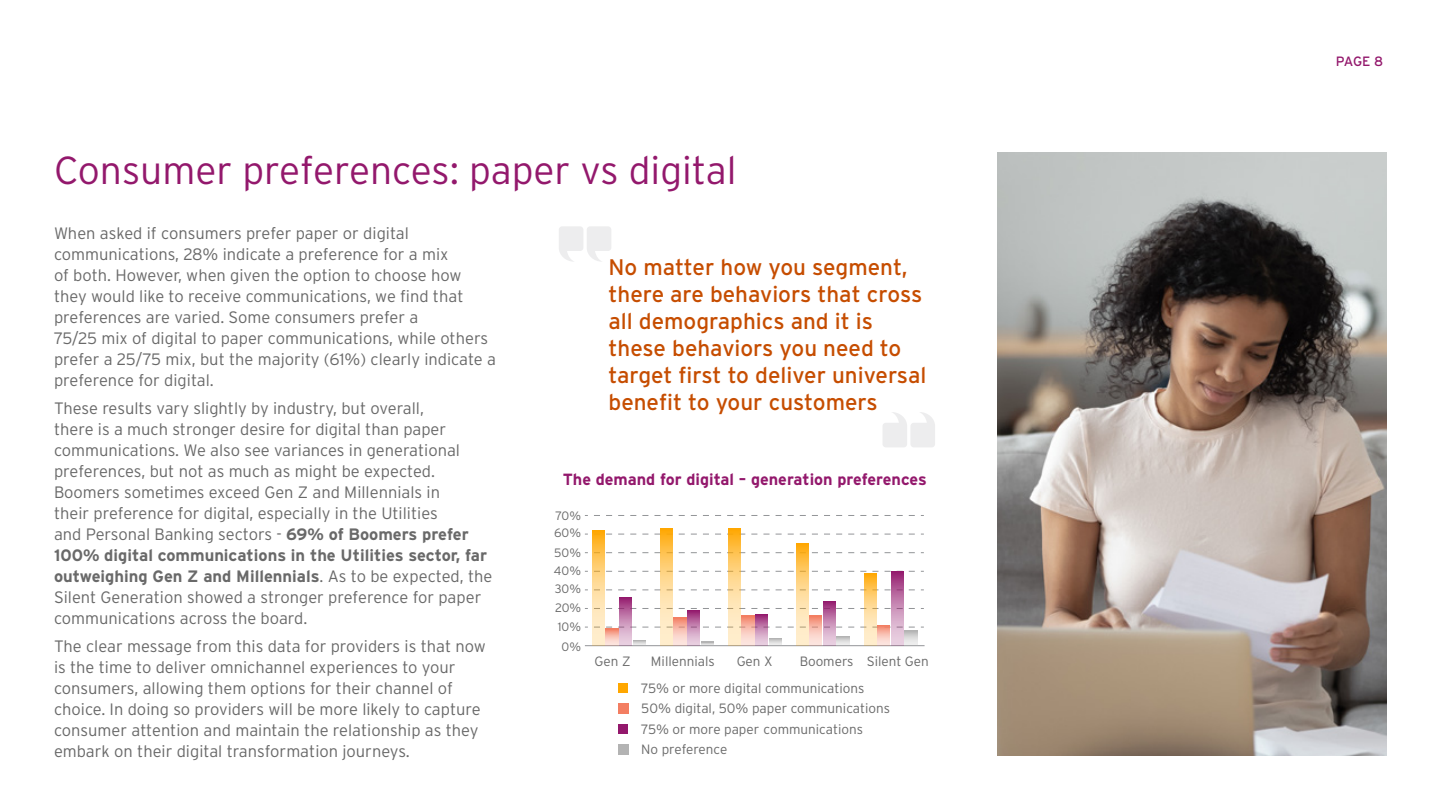
<style>
.page{position:relative;width:1440px;height:810px;background:#fff}
.page>*{position:absolute;margin:0;border:0;box-sizing:border-box;transform-origin:0 0}
.Heading{font:300 39px "Interstate";color:#93186c}
.Call_Out_1{font:22.5px/27px "Interstate";color:#c64d00}
.Body_Copy{font:300 16.5px/21px "Interstate";color:#696969}
.t1{font:700 16.2px "Interstate";color:#93186c}
.t2{font:300 13.5px/20.5px "Interstate";color:#696969}
.t3{font:13.5px "Interstate";color:#93186c}
.t4{font:300 12.15px "Interstate";color:#696969}
.s1{font-weight:700}
</style>
<div class="page">
<img style="left:998px;top:152px;width:388px;height:604px">
<hr style="left:585px;top:645px;width:340px;height:1px;background:#939598">
<svg style="left:606px;top:627px;width:318px;height:1px"></svg>
<svg style="left:606px;top:608px;width:318px;height:1px"></svg>
<svg style="left:606px;top:590px;width:318px;height:1px"></svg>
<svg style="left:606px;top:571px;width:318px;height:1px"></svg>
<svg style="left:606px;top:552px;width:318px;height:1px"></svg>
<svg style="left:606px;top:534px;width:318px;height:1px"></svg>
<svg style="left:594px;top:515px;width:330px;height:1px"></svg>
<svg style="left:633px;top:640px;width:12px;height:6px"></svg>
<svg style="left:701px;top:642px;width:12px;height:4px"></svg>
<svg style="left:769px;top:638px;width:12px;height:8px"></svg>
<svg style="left:837px;top:636px;width:12px;height:10px"></svg>
<svg style="left:905px;top:631px;width:12px;height:15px"></svg>
<svg style="left:620px;top:597px;width:12px;height:49px"></svg>
<svg style="left:687px;top:610px;width:13px;height:36px"></svg>
<svg style="left:755px;top:614px;width:13px;height:32px"></svg>
<svg style="left:823px;top:601px;width:13px;height:45px"></svg>
<svg style="left:891px;top:571px;width:13px;height:75px"></svg>
<svg style="left:606px;top:629px;width:12px;height:17px"></svg>
<svg style="left:674px;top:618px;width:12px;height:28px"></svg>
<svg style="left:742px;top:616px;width:12px;height:30px"></svg>
<svg style="left:810px;top:616px;width:12px;height:30px"></svg>
<svg style="left:878px;top:625px;width:12px;height:21px"></svg>
<svg style="left:592px;top:530px;width:13px;height:116px;background:#fdd489"></svg>
<svg style="left:660px;top:529px;width:13px;height:117px;background:#fcd48a"></svg>
<svg style="left:728px;top:529px;width:12px;height:117px"></svg>
<svg style="left:796px;top:543px;width:12px;height:103px"></svg>
<svg style="left:864px;top:573px;width:12px;height:73px"></svg>
<div style="left:619px;top:683px;width:9px;height:10px;background:#ffa700"></div>
<svg style="left:619px;top:704px;width:9px;height:9px"></svg>
<div style="left:619px;top:724px;width:9px;height:10px;background:#93186c"></div>
<svg style="left:619px;top:745px;width:9px;height:9px"></svg>
<svg style="left:559px;top:226px;width:52px;height:36px"></svg>
<svg style="left:883px;top:412px;width:52px;height:35px"></svg>
<p class="Heading" style="left:54px;top:148px;width:684px">Consumer preferences: paper vs digital</p>
<p class="Body_Copy" style="left:54px;top:223px;width:444px">When asked if consumers prefer paper or digital communications, 28% indicate a preference for a mix<br>of both. However, when given the option to choose how they would like to receive communications, we find that preferences are varied. Some consumers prefer a<br>75/25 mix of digital to paper communications, while others prefer a 25/75 mix, but the majority (61%) clearly indicate a preference for digital.</p>
<p class="Body_Copy" style="left:54px;top:397px;width:440px">These results vary slightly by industry, but overall,<br>there is a much stronger desire for digital than paper communications. We also see variances in generational preferences, but not as much as might be expected.<br>Boomers sometimes exceed Gen Z and Millennials in<br>their preference for digital, especially in the Utilities<br>and Personal Banking sectors - <span class="s1">69% of Boomers prefer 100% digital communications in the Utilities sector, far outweighing Gen Z and Millennials</span>. As to be expected, the Silent Generation showed a stronger preference for paper communications across the board.</p>
<p class="Body_Copy" style="left:54px;top:635px;width:433px">The clear message from this data for providers is that now is the time to deliver omnichannel experiences to your consumers, allowing them options for their channel of choice. In doing so providers will be more likely to capture consumer attention and maintain the relationship as they embark on their digital transformation journeys.</p>
<p class="Call_Out_1" style="left:609px;top:253px;width:319px">No matter how you segment, there are behaviors that cross all demographics and it is these behaviors you need to target first to deliver universal benefit to your customers</p>
<p class="t1" style="left:563px;top:471px;width:365px">The demand for digital – generation preferences</p>
<p class="t4" style="left:555px;top:509px;width:27px">70%</p>
<p class="t4" style="left:554px;top:526px;width:28px">60%</p>
<p class="t4" style="left:554px;top:545px;width:28px">50%</p>
<p class="t4" style="left:554px;top:564px;width:29px">40%</p>
<p class="t4" style="left:555px;top:582px;width:28px">30%</p>
<p class="t4" style="left:555px;top:601px;width:28px">20%</p>
<p class="t4" style="left:558px;top:620px;width:25px">10%</p>
<p class="t4" style="left:562px;top:639px;width:21px">0%</p>
<p class="t2" style="left:595px;top:651px;width:37px">Gen Z</p>
<p class="t2" style="left:651px;top:651px;width:65px">Millennials</p>
<p class="t2" style="left:737px;top:651px;width:37px">Gen X</p>
<p class="t2" style="left:641px;top:648px;width:289px;line-height:26.4px;text-indent:158px">Boomers Silent Gen<br>75% or more digital communications</p>
<p class="t2" style="left:641px;top:698px;width:250px">50% digital, 50% paper communications<br>75% or more paper communications<br>No preference</p>
<p class="t3" style="left:1336px;top:54px;width:49px">PAGE 8</p>
</div>
